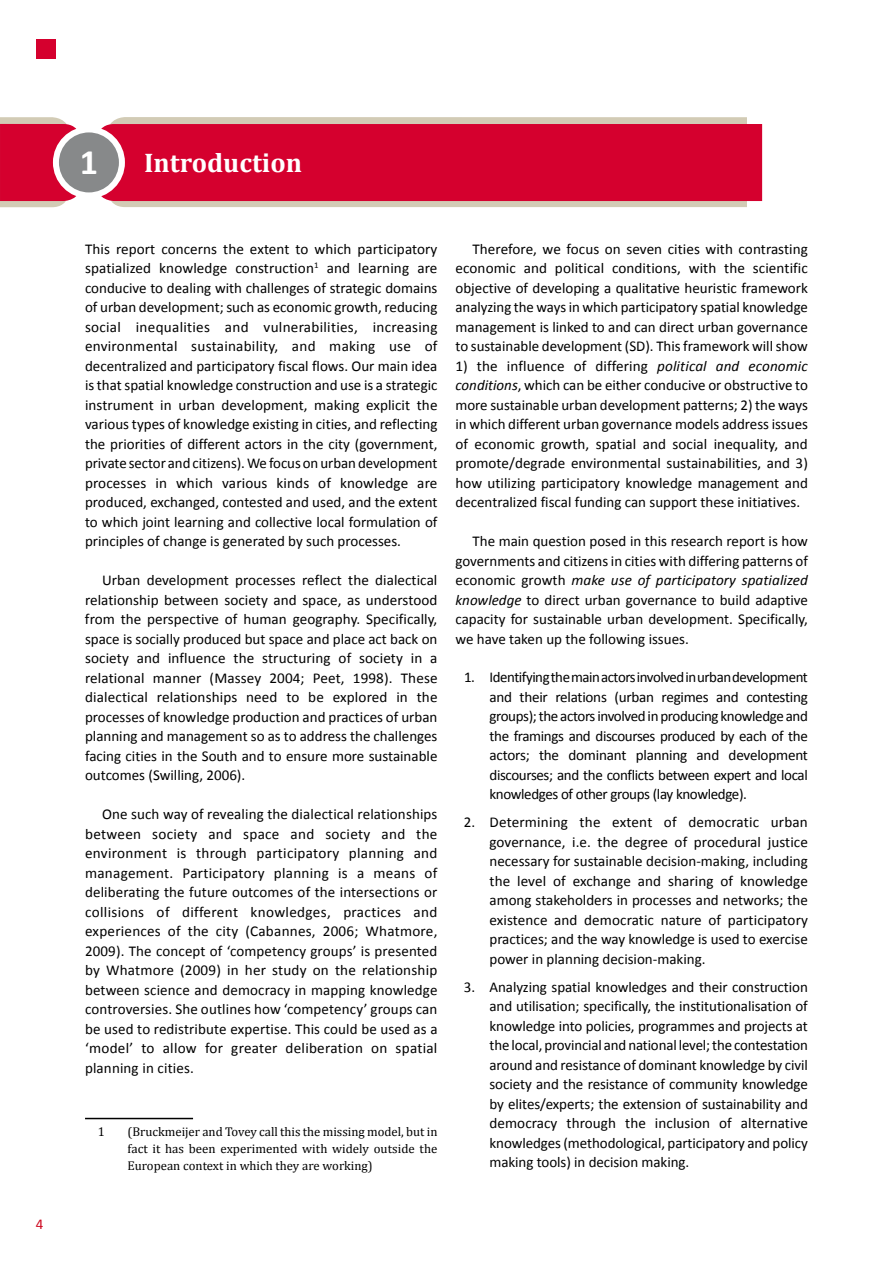
<style>
.page{position:relative;width:893px;height:1263px;background:#fff}
.page>*{position:absolute;margin:0;border:0;box-sizing:border-box;transform-origin:0 0}
.t1{font:700 36px "Calibri";color:#fff}
.t2{font:700 27px "Cambria";color:#fff}
.t3{font:15px/19.5px "Calibri";color:#000;text-align:justify}
.t4{font:15px "Calibri";color:#cd071e}
.t5{font:12.75px/17.2px "Cambria";color:#000;text-align:justify}
.s1{font-style:italic}
</style>
<div class="page">
<svg style="left:110px;top:117px;width:637px;height:90px;fill:#d2cbb5"></svg>
<div style="left:101px;top:124px;width:661px;height:77px;background:#d5002e"></div>
<svg style="left:0;top:117px;width:77px;height:90px"></svg>
<div style="left:56px;top:129px;width:66px;height:66px;background:#87898a;border-radius:50%"></div>
<div style="left:53px;top:126px;width:72px;height:72px;border:6px solid #fff;border-radius:50%"></div>
<hr style="left:85px;top:1118px;width:108px;height:1px;background:#000">
<div style="left:36px;top:39px;width:20px;height:19px;background:#d5002e"></div>
<p class="t4" style="left:36px;top:1214px;width:9px">4</p>
<h1 class="t1" style="left:80px;top:139px;width:20px">1</h1>
<h2 class="t2" style="left:144px;top:144px;width:159px">Introduction</h2>
<p class="t3" style="left:85px;top:239px;width:354px">This report concerns the extent to which participatory spatialized knowledge construction<sup>1</sup> and learning are conducive to dealing with challenges of strategic domains of urban development; such as economic growth, reducing social inequalities and vulnerabilities, increasing environmental sustainability, and making use of decentralized and participatory fiscal flows. Our main idea is that spatial knowledge construction and use is a strategic instrument in urban development, making explicit the various types of knowledge existing in cities, and reflecting the priorities of different actors in the city (government, private sector and citizens).We focus on urban development processes in which various kinds of knowledge are produced, exchanged, contested and used, and the extent to which joint learning and collective local formulation of principles of change is generated by such processes.</p>
<p class="t3" style="left:85px;top:570px;width:354px;text-indent:17px">Urban development processes reflect the dialectical relationship between society and space, as understood from the perspective of human geography. Specifically, space is socially produced but space and place act back on society and influence the structuring of society in a relational manner (Massey 2004; Peet, 1998). These dialectical relationships need to be explored in the processes of knowledge production and practices of urban planning and management so as to address the challenges facing cities in the South and to ensure more sustainable outcomes (Swilling, 2006).</p>
<p class="t3" style="left:85px;top:804px;width:354px;text-indent:17px">One such way of revealing the dialectical relationships between society and space and society and the environment is through participatory planning and management. Participatory planning is a means of deliberating the future outcomes of the intersections or collisions of different knowledges, practices and experiences of the city (Cabannes, 2006; Whatmore, 2009). The concept of ‘competency groups’ is presented by Whatmore (2009) in her study on the relationship between science and democracy in mapping knowledge controversies. She outlines how ‘competency’ groups can be used to redistribute expertise. This could be used as a ‘model’ to allow for greater deliberation on spatial planning in cities.</p>
<p class="t5" style="left:98px;top:1123px;width:9px">1</p>
<p class="t5" style="left:128px;top:1123px;width:311px">(Bruckmeijer and Tovey call this the missing model, but in fact it has been experimented with widely outside the European context in which they are working)</p>
<p class="t3" style="left:455px;top:239px;width:354px;text-indent:17px">Therefore, we focus on seven cities with contrasting economic and political conditions, with the scientific objective of developing a qualitative heuristic framework analyzing the ways in which participatory spatial knowledge management is linked to and can direct urban governance to sustainable development (SD). This framework will show</p>
<p class="t3" style="left:455px;top:356px;width:354px">1) the influence of differing <span class="s1">political and economic conditions</span>, which can be either conducive or obstructive to more sustainable urban development patterns; 2) the ways in which different urban governance models address issues of economic growth, spatial and social inequality, and promote/degrade environmental sustainabilities, and 3) how utilizing participatory knowledge management and decentralized fiscal funding can support these initiatives.</p>
<p class="t3" style="left:455px;top:531px;width:354px;text-indent:17px">The main question posed in this research report is how governments and citizens in cities with differing patterns of economic growth <span class="s1">make use of participatory spatialized knowledge</span> to direct urban governance to build adaptive capacity for sustainable urban development. Specifically, we have taken up the following issues.</p>
<p class="t3" style="left:489px;top:667px;width:320px;text-indent:-25px">1. Identifyingthemainactorsinvolvedinurbandevelopment and their relations (urban regimes and contesting groups);the actorsinvolvedinproducing knowledge and the framings and discourses produced by each of the actors; the dominant planning and development discourses; and the conflicts between expert and local knowledges of other groups (lay knowledge).</p>
<p class="t3" style="left:489px;top:812px;width:320px;text-indent:-25px">2. Determining the extent of democratic urban governance, i.e. the degree of procedural justice necessary for sustainable decision-making, including the level of exchange and sharing of knowledge among stakeholders in processes and networks; the existence and democratic nature of participatory practices; and the way knowledge is used to exercise power in planning decision-making.</p>
<p class="t3" style="left:489px;top:977px;width:320px;text-indent:-25px">3. Analyzing spatial knowledges and their construction and utilisation; specifically, the institutionalisation of knowledge into policies, programmes and projects at the local, provincial and national level;the contestation around and resistance of dominant knowledge by civil society and the resistance of community knowledge by elites/experts; the extension of sustainability and democracy through the inclusion of alternative knowledges (methodological, participatory and policy making tools) in decision making.</p>
</div>
